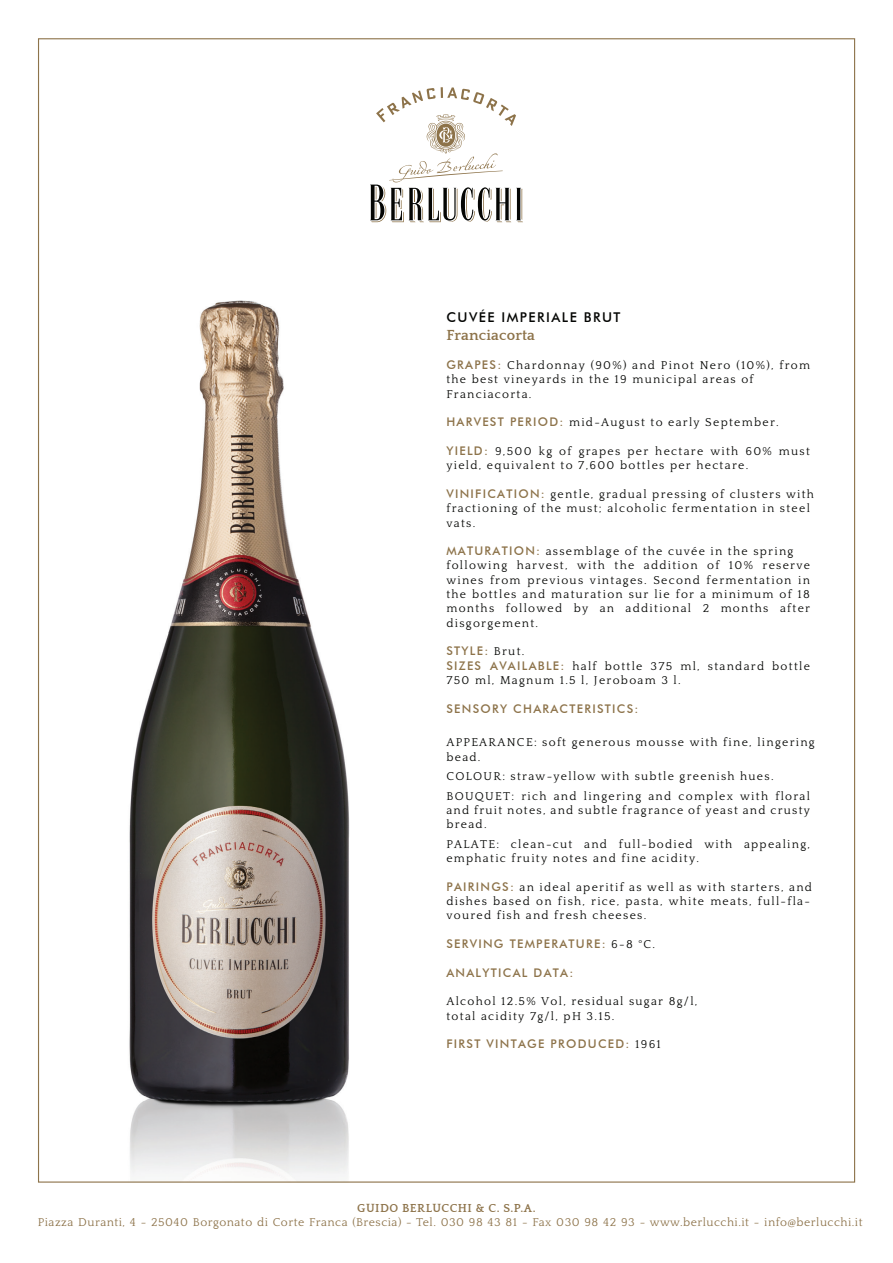
<style>
.page{position:relative;width:893px;height:1263px;background:#fff}
.page>*{position:absolute;margin:0;border:0;box-sizing:border-box;transform-origin:0 0}
.t1{font:700 15px "Quattrocento";letter-spacing:.01em;color:#8d734a}
.t2{font:500 13.5px "Futura BT";letter-spacing:.105em;color:#040503}
.t3{font:11.85px/14.2px "Quattrocento Roman";letter-spacing:.105em;color:#040503}
.t4{font:11.85px "Quattrocento Roman";letter-spacing:.04em;color:#8d734a}
.t5{font:500 11.85px "Futura BT";letter-spacing:.105em;color:#8d734a}
.t6{font:700 11.85px "Quattrocento";letter-spacing:.04em;color:#8d734a}
.s1{font-family:"Futura BT";font-weight:500;color:#8d734a}
.s2{font-family:"Quattrocento Roman";font-weight:400;color:#040503}
</style>
<div class="page">
<svg style="left:370px;top:87px;width:153px;height:135px"></svg>
<img style="left:129px;top:300px;width:221px;height:878px">
<p class="t2" style="left:446px;top:309px;width:176px">CUVÉE IMPERIALE BRUT</p>
<p class="t1" style="left:446px;top:328px;width:90px">Franciacorta</p>
<p class="t3" style="left:446px;top:358px;width:365px"><span class="s1">GRAPES:</span> Chardonnay (90%) and Pinot Nero (10%), from the best vineyards in the 19 municipal areas of<br>Franciacorta.</p>
<p class="t3" style="left:446px;top:415px;width:334px"><span class="s1">HARVEST PERIOD:</span> mid-August to early September.</p>
<p class="t3" style="left:446px;top:444px;width:365px"><span class="s1">YIELD:</span> 9,500 kg of grapes per hectare with 60% must yield, equivalent to 7,600 bottles per hectare.</p>
<p class="t3" style="left:446px;top:487px;width:369px"><span class="s1">VINIFICATION:</span> gentle, gradual pressing of clusters with fractioning of the must; alcoholic fermentation in steel vats.</p>
<p class="t3" style="left:446px;top:544px;width:365px"><span class="s1">MATURATION:</span> assemblage of the cuvée in the spring following harvest, with the addition of 10% reserve wines from previous vintages. Second fermentation in the bottles and maturation sur lie for a minimum of 18 months followed by an additional 2 months after disgorgement.</p>
<p class="t5" style="left:446px;top:644px;width:80px">STYLE: <span class="s2">Brut.</span></p>
<p class="t3" style="left:446px;top:659px;width:365px"><span class="s1">SIZES AVAILABLE:</span> half bottle 375 ml, standard bottle<br>750 ml, Magnum 1.5 l, Jeroboam 3 l.</p>
<p class="t5" style="left:446px;top:701px;width:194px">SENSORY CHARACTERISTICS:</p>
<p class="t3" style="left:446px;top:736px;width:370px">APPEARANCE: soft generous mousse with fine, lingering bead.</p>
<p class="t3" style="left:446px;top:767px;width:365px;line-height:19.5px">COLOUR: straw-yellow with subtle greenish hues.<br>BOUQUET: rich and lingering and complex with floral</p>
<p class="t3" style="left:446px;top:803px;width:365px">and fruit notes, and subtle fragrance of yeast and crusty bread.</p>
<p class="t3" style="left:446px;top:837px;width:365px">PALATE: clean-cut and full-bodied with appealing, emphatic fruity notes and fine acidity.</p>
<p class="t3" style="left:446px;top:880px;width:367px"><span class="s1">PAIRINGS:</span> an ideal aperitif as well as with starters, and dishes based on fish, rice, pasta, white meats, full-fla&shy;voured fish and fresh cheeses.</p>
<p class="t5" style="left:446px;top:936px;width:210px">SERVING TEMPERATURE: <span class="s2">6-8 °C.</span></p>
<p class="t5" style="left:446px;top:965px;width:128px">ANALYTICAL DATA:</p>
<p class="t3" style="left:446px;top:994px;width:253px">Alcohol 12.5% Vol, residual sugar 8g/l, total acidity 7g/l, pH 3.15.</p>
<p class="t5" style="left:446px;top:1037px;width:216px">FIRST VINTAGE PRODUCED: <span class="s2">1961</span></p>
<p class="t6" style="left:357px;top:1202px;width:180px">GUIDO BERLUCCHI &amp; C. S.P.A.</p>
<p class="t4" style="left:38px;top:1216px;width:826px">Piazza Duranti, 4 - 25040 Borgonato di Corte Franca (Brescia) - Tel. 030 98 43 81 - Fax 030 98 42 93 - www.berlucchi.it - info@berlucchi.it</p>
</div>
